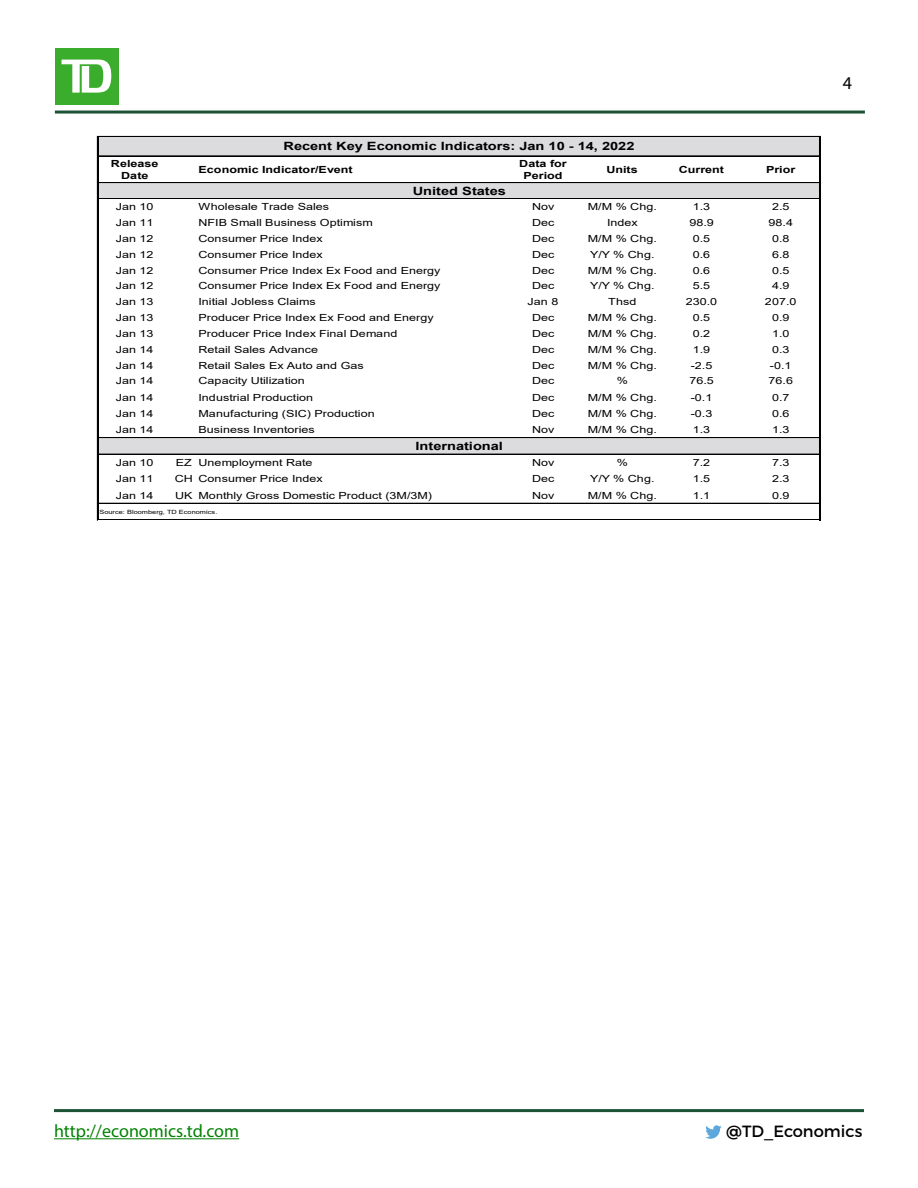
<style>
.page{position:relative;width:918px;height:1188px;background:#fff}
.page>*{position:absolute;margin:0;border:0;box-sizing:border-box;transform-origin:0 0}
.t1{font:18px "Myriad Pro";color:#038203}
.t2{font:18px "Myriad Pro";color:#000}
.t3{font:16.2px "Montserrat";color:#000}
.t4{font:700 11.4px "Arial";color:#000;scale:1.28 1}
.t5{font:9.75px "Arial";letter-spacing:.005em;color:#000;scale:1.28 1}
.t6{font:700 9.75px/12.6px "Arial";letter-spacing:.005em;color:#000;text-align:center;scale:1.28 1}
.t7{font:5.7px "Arial";letter-spacing:.005em;color:#000;scale:1.28 1}
</style>
<div class="page">
<hr style="left:55px;top:111px;width:810px;height:3px;background:#1c5336">
<div style="left:55px;top:48px;width:63px;height:57px;background:#3aad2c"></div>
<svg style="left:62px;top:60px;width:49px;height:33px"></svg>
<svg style="left:705px;top:1125px;width:17px;height:14px"></svg>
<hr style="left:54px;top:1138px;width:185px;height:1px;background:#038203">
<hr style="left:54px;top:1109px;width:810px;height:3px;background:#1c5336">
<div style="left:98px;top:137px;width:722px;height:19px;background:#dcdcde"></div>
<div style="left:98px;top:183px;width:722px;height:16px;background:#dcdcde"></div>
<div style="left:98px;top:438px;width:722px;height:16px;background:#dcdcde"></div>
<hr style="left:97px;top:136px;width:1px;height:384px;background:#000">
<hr style="left:819px;top:137px;width:1px;height:383px;background:#000">
<hr style="left:98px;top:136px;width:722px;height:1px;background:#000">
<hr style="left:98px;top:156px;width:722px;height:1px;background:#000">
<hr style="left:98px;top:182px;width:722px;height:1px;background:#000">
<hr style="left:98px;top:183px;width:722px;height:1px;background:#000">
<hr style="left:98px;top:198px;width:722px;height:1px;background:#000">
<hr style="left:98px;top:437px;width:722px;height:1px;background:#000">
<hr style="left:98px;top:438px;width:722px;height:1px;background:#000">
<hr style="left:98px;top:454px;width:722px;height:1px;background:#000">
<hr style="left:98px;top:503px;width:722px;height:1px;background:#000">
<hr style="left:98px;top:519px;width:722px;height:1px;background:#000">
<p class="t4" style="left:284px;top:138px;width:276px">Recent Key Economic Indicators: Jan 10 - 14, 2022</p>
<p class="t4" style="left:413px;top:183px;width:74px">United States</p>
<p class="t6" style="left:111px;top:157px;width:39px">Release<br>Date</p>
<p class="t6" style="left:199px;top:163px;width:122px">Economic Indicator/Event</p>
<p class="t6" style="left:519px;top:157px;width:39px">Data for<br>Period</p>
<p class="t6" style="left:606px;top:163px;width:26px">Units</p>
<p class="t6" style="left:679px;top:163px;width:37px">Current</p>
<p class="t6" style="left:766px;top:163px;width:24px">Prior</p>
<p class="t5" style="left:116px;top:200px;width:31px">Jan 10</p>
<p class="t5" style="left:199px;top:200px;width:104px">Wholesale Trade Sales</p>
<p class="t5" style="left:532px;top:200px;width:19px">Nov</p>
<p class="t5" style="left:588px;top:200px;width:55px">M/M % Chg.</p>
<p class="t5" style="left:693px;top:200px;width:15px">1.3</p>
<p class="t5" style="left:772px;top:200px;width:15px">2.5</p>
<p class="t5" style="left:116px;top:216px;width:31px">Jan 11</p>
<p class="t5" style="left:199px;top:216px;width:138px">NFIB Small Business Optimism</p>
<p class="t5" style="left:532px;top:216px;width:19px">Dec</p>
<p class="t5" style="left:607px;top:216px;width:26px">Index</p>
<p class="t5" style="left:689px;top:216px;width:21px">98.9</p>
<p class="t5" style="left:769px;top:216px;width:21px">98.4</p>
<p class="t5" style="left:116px;top:232px;width:31px">Jan 12</p>
<p class="t5" style="left:199px;top:232px;width:99px">Consumer Price Index</p>
<p class="t5" style="left:532px;top:232px;width:19px">Dec</p>
<p class="t5" style="left:588px;top:232px;width:55px">M/M % Chg.</p>
<p class="t5" style="left:693px;top:232px;width:15px">0.5</p>
<p class="t5" style="left:772px;top:232px;width:15px">0.8</p>
<p class="t5" style="left:116px;top:248px;width:31px">Jan 12</p>
<p class="t5" style="left:199px;top:248px;width:99px">Consumer Price Index</p>
<p class="t5" style="left:532px;top:248px;width:19px">Dec</p>
<p class="t5" style="left:590px;top:248px;width:52px">Y/Y % Chg.</p>
<p class="t5" style="left:693px;top:248px;width:15px">0.6</p>
<p class="t5" style="left:772px;top:248px;width:15px">6.8</p>
<p class="t5" style="left:116px;top:263px;width:31px">Jan 12</p>
<p class="t5" style="left:199px;top:263px;width:191px">Consumer Price Index Ex Food and Energy</p>
<p class="t5" style="left:532px;top:263px;width:19px">Dec</p>
<p class="t5" style="left:588px;top:263px;width:55px">M/M % Chg.</p>
<p class="t5" style="left:693px;top:263px;width:15px">0.6</p>
<p class="t5" style="left:772px;top:263px;width:15px">0.5</p>
<p class="t5" style="left:116px;top:279px;width:31px">Jan 12</p>
<p class="t5" style="left:199px;top:279px;width:191px">Consumer Price Index Ex Food and Energy</p>
<p class="t5" style="left:532px;top:279px;width:19px">Dec</p>
<p class="t5" style="left:590px;top:279px;width:52px">Y/Y % Chg.</p>
<p class="t5" style="left:693px;top:279px;width:15px">5.5</p>
<p class="t5" style="left:772px;top:279px;width:15px">4.9</p>
<p class="t5" style="left:116px;top:295px;width:31px">Jan 13</p>
<p class="t5" style="left:199px;top:295px;width:93px">Initial Jobless Claims</p>
<p class="t5" style="left:528px;top:295px;width:26px">Jan 8</p>
<p class="t5" style="left:608px;top:295px;width:23px">Thsd</p>
<p class="t5" style="left:686px;top:295px;width:26px">230.0</p>
<p class="t5" style="left:765px;top:295px;width:26px">207.0</p>
<p class="t5" style="left:116px;top:311px;width:31px">Jan 13</p>
<p class="t5" style="left:199px;top:311px;width:185px">Producer Price Index Ex Food and Energy</p>
<p class="t5" style="left:532px;top:311px;width:19px">Dec</p>
<p class="t5" style="left:588px;top:311px;width:55px">M/M % Chg.</p>
<p class="t5" style="left:693px;top:311px;width:15px">0.5</p>
<p class="t5" style="left:772px;top:311px;width:15px">0.9</p>
<p class="t5" style="left:116px;top:327px;width:31px">Jan 13</p>
<p class="t5" style="left:199px;top:327px;width:157px">Producer Price Index Final Demand</p>
<p class="t5" style="left:532px;top:327px;width:19px">Dec</p>
<p class="t5" style="left:588px;top:327px;width:55px">M/M % Chg.</p>
<p class="t5" style="left:693px;top:327px;width:15px">0.2</p>
<p class="t5" style="left:772px;top:327px;width:15px">1.0</p>
<p class="t5" style="left:116px;top:343px;width:31px">Jan 14</p>
<p class="t5" style="left:199px;top:343px;width:95px">Retail Sales Advance</p>
<p class="t5" style="left:532px;top:343px;width:19px">Dec</p>
<p class="t5" style="left:588px;top:343px;width:55px">M/M % Chg.</p>
<p class="t5" style="left:693px;top:343px;width:15px">1.9</p>
<p class="t5" style="left:772px;top:343px;width:15px">0.3</p>
<p class="t5" style="left:116px;top:358px;width:31px">Jan 14</p>
<p class="t5" style="left:199px;top:358px;width:131px">Retail Sales Ex Auto and Gas</p>
<p class="t5" style="left:532px;top:358px;width:19px">Dec</p>
<p class="t5" style="left:588px;top:358px;width:55px">M/M % Chg.</p>
<p class="t5" style="left:691px;top:358px;width:18px">-2.5</p>
<p class="t5" style="left:770px;top:358px;width:18px">-0.1</p>
<p class="t5" style="left:116px;top:374px;width:31px">Jan 14</p>
<p class="t5" style="left:199px;top:374px;width:85px">Capacity Utilization</p>
<p class="t5" style="left:532px;top:374px;width:19px">Dec</p>
<p class="t5" style="left:617px;top:374px;width:10px">%</p>
<p class="t5" style="left:689px;top:374px;width:21px">76.5</p>
<p class="t5" style="left:769px;top:374px;width:21px">76.6</p>
<p class="t5" style="left:116px;top:390px;width:31px">Jan 14</p>
<p class="t5" style="left:199px;top:390px;width:91px">Industrial Production</p>
<p class="t5" style="left:532px;top:390px;width:19px">Dec</p>
<p class="t5" style="left:588px;top:390px;width:55px">M/M % Chg.</p>
<p class="t5" style="left:691px;top:390px;width:18px">-0.1</p>
<p class="t5" style="left:772px;top:390px;width:15px">0.7</p>
<p class="t5" style="left:116px;top:407px;width:31px">Jan 14</p>
<p class="t5" style="left:199px;top:407px;width:139px">Manufacturing (SIC) Production</p>
<p class="t5" style="left:532px;top:407px;width:19px">Dec</p>
<p class="t5" style="left:588px;top:407px;width:55px">M/M % Chg.</p>
<p class="t5" style="left:691px;top:407px;width:18px">-0.3</p>
<p class="t5" style="left:772px;top:407px;width:15px">0.6</p>
<p class="t5" style="left:116px;top:423px;width:31px">Jan 14</p>
<p class="t5" style="left:199px;top:423px;width:92px">Business Inventories</p>
<p class="t5" style="left:532px;top:423px;width:19px">Nov</p>
<p class="t5" style="left:588px;top:423px;width:55px">M/M % Chg.</p>
<p class="t5" style="left:693px;top:423px;width:15px">1.3</p>
<p class="t5" style="left:772px;top:423px;width:15px">1.3</p>
<p class="t5" style="left:116px;top:456px;width:31px">Jan 10</p>
<p class="t5" style="left:176px;top:456px;width:108px">EZ Unemployment Rate</p>
<p class="t5" style="left:532px;top:456px;width:19px">Nov</p>
<p class="t5" style="left:617px;top:456px;width:10px">%</p>
<p class="t5" style="left:693px;top:456px;width:15px">7.2</p>
<p class="t5" style="left:772px;top:456px;width:15px">7.3</p>
<p class="t5" style="left:116px;top:472px;width:31px">Jan 11</p>
<p class="t5" style="left:175px;top:472px;width:117px">CH Consumer Price Index</p>
<p class="t5" style="left:532px;top:472px;width:19px">Dec</p>
<p class="t5" style="left:590px;top:472px;width:52px">Y/Y % Chg.</p>
<p class="t5" style="left:693px;top:472px;width:15px">1.5</p>
<p class="t5" style="left:772px;top:472px;width:15px">2.3</p>
<p class="t5" style="left:116px;top:489px;width:31px">Jan 14</p>
<p class="t5" style="left:175px;top:489px;width:202px">UK Monthly Gross Domestic Product (3M/3M)</p>
<p class="t5" style="left:532px;top:489px;width:19px">Nov</p>
<p class="t5" style="left:588px;top:489px;width:55px">M/M % Chg.</p>
<p class="t5" style="left:693px;top:489px;width:15px">1.1</p>
<p class="t5" style="left:772px;top:489px;width:15px">0.9</p>
<p class="t7" style="left:99px;top:508px;width:94px">Source: Bloomberg, TD Economics.</p>
<p class="t4" style="left:416px;top:438px;width:70px">International</p>
<h1 class="t2" style="left:843px;top:72px;width:11px">4</h1>
<h1 class="t1" style="left:54px;top:1120px;width:187px">http://economics.td.com</h1>
<h2 class="t3" style="left:726px;top:1121px;width:138px">@TD_Economics</h2>
</div>
